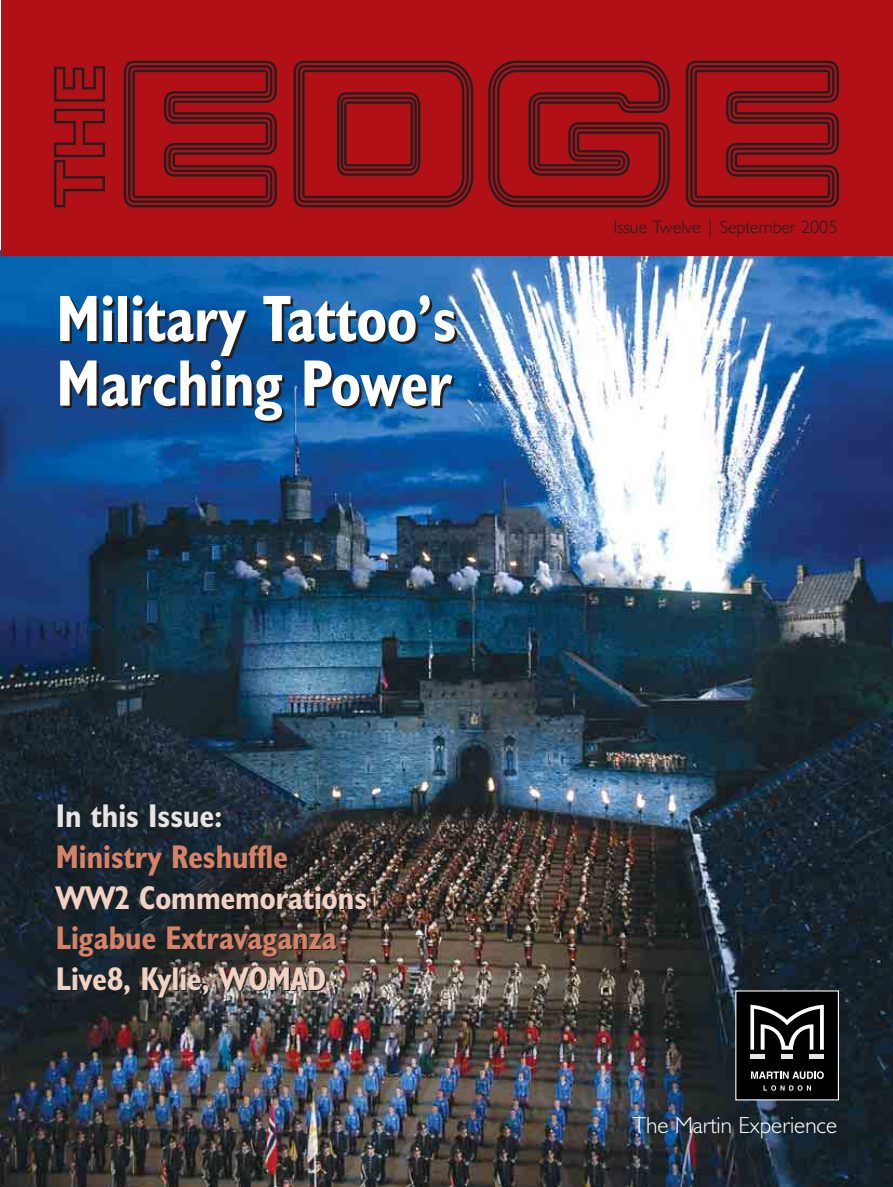
<style>
.page{position:relative;width:893px;height:1187px;background:#fff}
.page>*{position:absolute;margin:0;border:0;box-sizing:border-box;transform-origin:0 0}
.t1{font:700 condensed 66px/64.5px "Humanist 521 BT";color:#fff;scale:.95 1}
.t2{font:700 condensed 33px "Humanist 521 BT";color:#d58369}
.t3{font:700 condensed 33px "Humanist 521 BT";color:#f1d3c6}
.t4{font:700 condensed 33px "Humanist 521 BT";color:#e4e5e6}
.t5{font:300 23.25px "Humanist 521 BT";color:#fff}
.t6{font:300 18px "Humanist 521 BT";color:#231f20}
</style>
<div class="page">
<img style="left:1px;top:255px;width:892px;height:931px">
<div style="left:1px;top:0;width:892px;height:255px;background:#b01016"></div>
<svg style="left:123px;top:60px;width:154px;height:148px"></svg>
<svg style="left:293px;top:60px;width:181px;height:148px"></svg>
<svg style="left:488px;top:60px;width:182px;height:148px"></svg>
<svg style="left:685px;top:61px;width:154px;height:146px"></svg>
<svg style="left:54px;top:66px;width:51px;height:141px"></svg>
<div style="left:736px;top:991px;width:102px;height:108px;background:#000"></div>
<svg style="left:750px;top:1004px;width:74px;height:45px"></svg>
<div style="left:750px;top:1054px;width:15px;height:5px;background:#e4e5e6"></div>
<div style="left:810px;top:1054px;width:14px;height:5px;background:#e4e5e6"></div>
<div style="left:781px;top:1054px;width:12px;height:5px;background:#e4e5e6"></div>
<svg style="left:751px;top:1071px;width:73px;height:7px"></svg>
<svg style="left:763px;top:1085px;width:48px;height:5px"></svg>
<div style="left:735px;top:990px;width:104px;height:110px;border:1px solid #fff"></div>
<h1 class="t1" style="left:56px;top:294px;width:423px">Military Tattoo’s<br>Marching Power</h1>
<p class="t4" style="left:56px;top:804px;width:168px">In this Issue:</p>
<p class="t2" style="left:56px;top:845px;width:234px">Ministry Reshuffle</p>
<p class="t3" style="left:56px;top:885px;width:313px">WW2 Commemorations</p>
<p class="t2" style="left:56px;top:926px;width:282px">Ligabue Extravaganza</p>
<p class="t3" style="left:56px;top:966px;width:272px">Live8, Kylie, WOMAD</p>
<p class="t6" style="left:613px;top:221px;width:226px">Issue Twelve | September 2005</p>
<p class="t5" style="left:632px;top:1116px;width:206px">The Martin Experience</p>
</div>
